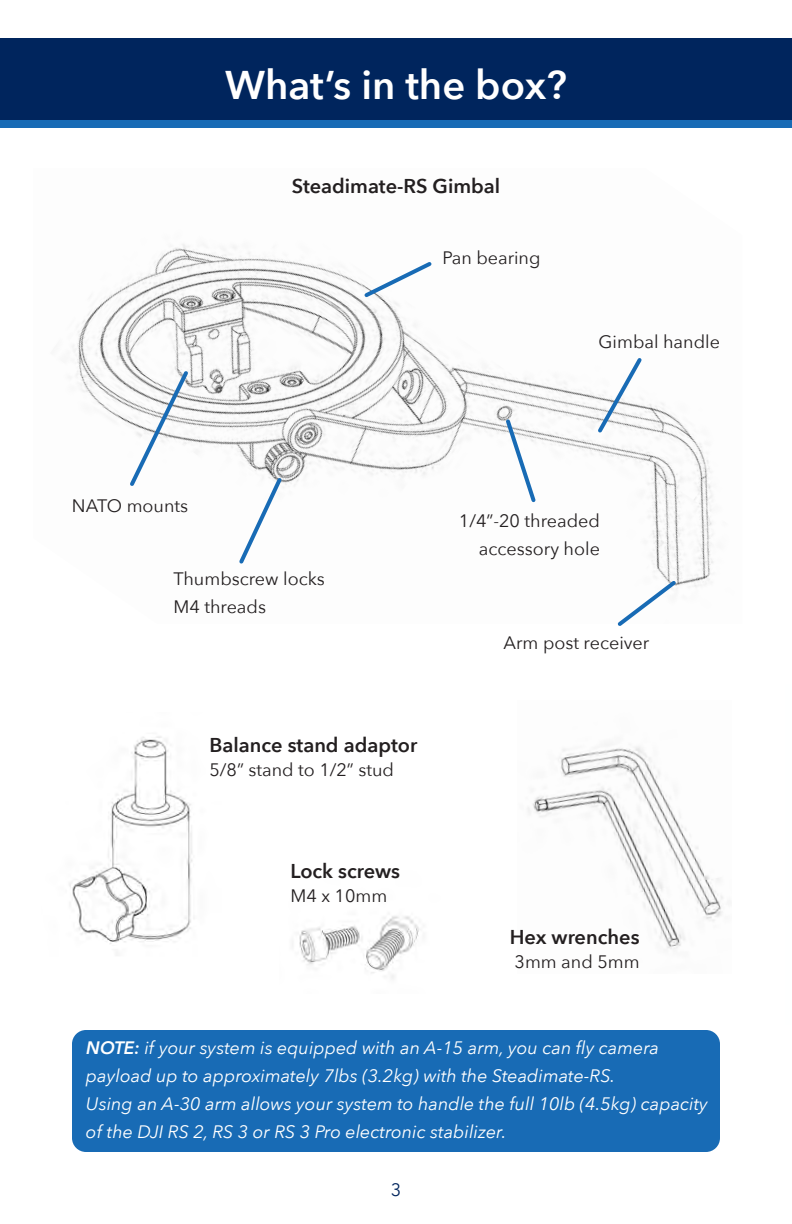
<style>
.page{position:relative;width:792px;height:1224px;background:#fff}
.page>*{position:absolute;margin:0;border:0;box-sizing:border-box;transform-origin:0 0}
.Page_Banner{font:600 40px "Avenir Next";color:#fff}
.t1{font:600 20px "Avenir Next";color:#231f20}
.t2{font:italic 18px/28px "Avenir Next";color:#fff}
.t3{font:18px "Avenir Next";color:#231f20}
.t4{font:18px "Avenir Next";color:#00255d}
.s1{font-weight:600}
</style>
<div class="page">
<img style="left:72px;top:244px;width:641px;height:343px">
<img style="left:69px;top:736px;width:124px;height:208px">
<img style="left:527px;top:744px;width:196px;height:206px">
<img style="left:292px;top:916px;width:127px;height:63px">
<svg style="left:127px;top:368px;width:64px;height:121px"></svg>
<svg style="left:595px;top:355px;width:50px;height:81px"></svg>
<svg style="left:503px;top:416px;width:36px;height:89px"></svg>
<svg style="left:614px;top:577px;width:65px;height:49px"></svg>
<svg style="left:236px;top:475px;width:49px;height:92px"></svg>
<svg style="left:361px;top:259px;width:74px;height:41px"></svg>
<div style="left:0;top:38px;width:792px;height:90px;background:#186bb5"></div>
<div style="left:0;top:38px;width:792px;height:82px;background:#00255d"></div>
<div style="left:72px;top:1030px;width:648px;height:122px;background:#186bb5;border-radius:14px"></div>
<p class="Page_Banner" style="left:225px;top:51px;width:343px">What’s in the box?</p>
<p class="t1" style="left:292px;top:169px;width:210px">Steadimate-RS Gimbal</p>
<p class="t3" style="left:442px;top:243px;width:100px">Pan bearing</p>
<p class="t3" style="left:599px;top:327px;width:123px">Gimbal handle</p>
<p class="t3" style="left:72px;top:491px;width:118px">NATO mounts</p>
<p class="t3" style="left:174px;top:563px;width:153px">Thumbscrew locks</p>
<p class="t3" style="left:174px;top:591px;width:94px">M4 threads</p>
<p class="t1" style="left:209px;top:728px;width:209px">Balance stand adaptor</p>
<p class="t3" style="left:210px;top:755px;width:186px">5/8” stand to 1/2” stud</p>
<p class="t1" style="left:290px;top:854px;width:111px">Lock screws</p>
<p class="t3" style="left:290px;top:881px;width:98px">M4 x 10mm</p>
<p class="t3" style="left:459px;top:506px;width:143px">1/4”-20 threaded</p>
<p class="t3" style="left:479px;top:534px;width:122px">accessory hole</p>
<p class="t3" style="left:504px;top:627px;width:147px">Arm post receiver</p>
<p class="t1" style="left:510px;top:920px;width:131px">Hex wrenches</p>
<p class="t3" style="left:515px;top:947px;width:126px">3mm and 5mm</p>
<p class="t2" style="left:86px;top:1033px;width:575px"><span class="s1">NOTE:</span> if your system is equipped with an A-15 arm, you can fly camera payload up to approximately 7lbs (3.2kg) with the Steadimate-RS.</p>
<p class="t2" style="left:86px;top:1089px;width:624px">Using an A-30 arm allows your system to handle the full 10lb (4.5kg) capacity of the DJI RS 2, RS 3 or RS 3 Pro electronic stabilizer.</p>
<p class="t4" style="left:391px;top:1175px;width:12px">3</p>
</div>
